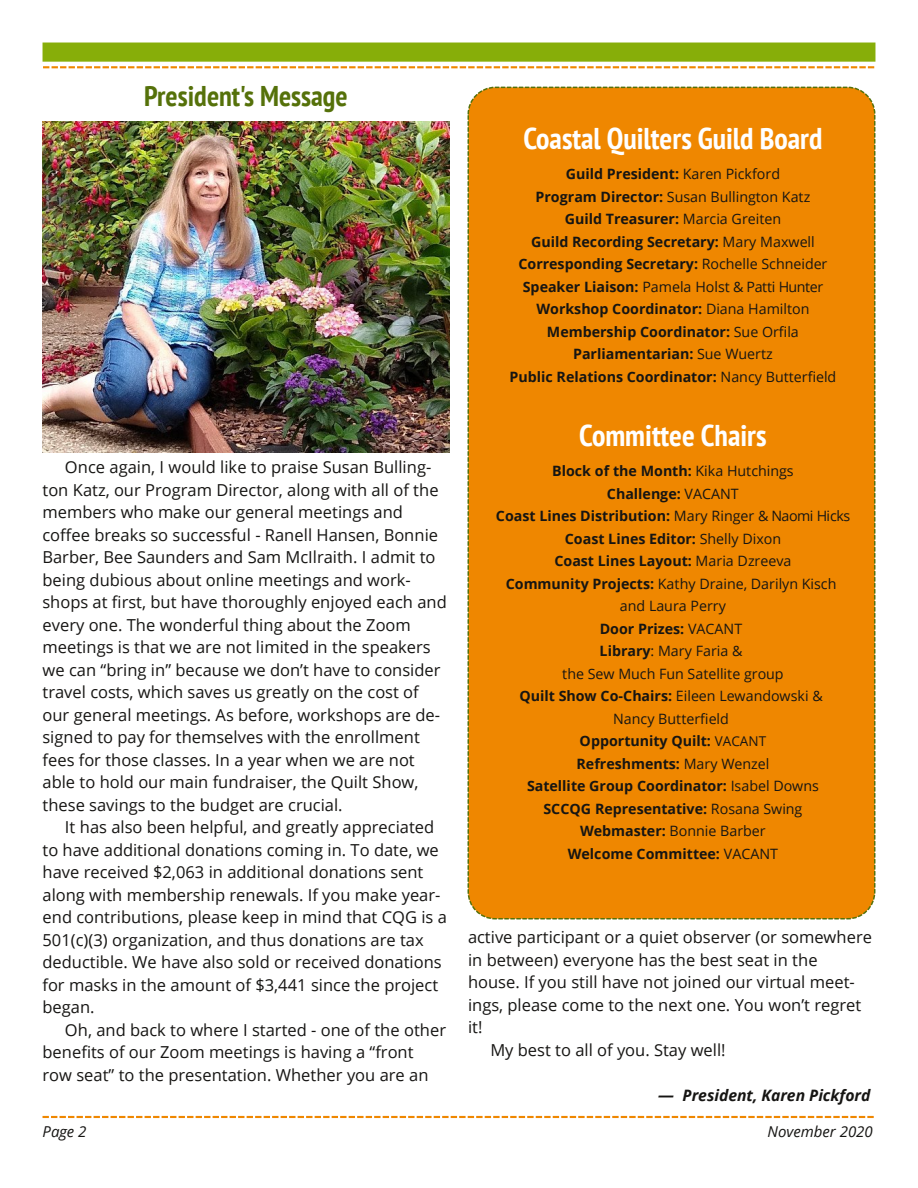
<style>
.page{position:relative;width:918px;height:1188px;background:#fff}
.page>*{position:absolute;margin:0;border:0;box-sizing:border-box;transform-origin:0 0}
.t1{font:700 condensed 30px "PT Sans";color:#fff}
.t2{font:700 condensed 28.5px "PT Sans";color:#55710a}
.t3{font:16.5px/22.5px "Open Sans";color:#161513}
.t4{font:italic 700 15.75px "Open Sans";color:#161513}
.t5{font:italic 15px "Open Sans";color:#161513}
.t6{font:700 14.25px/22.5px "Open Sans";color:#161513;text-align:center}
.s1{font-weight:400}
.s2{font-weight:400;font-size:13.5px}
.s3{font-size:16.5px}
</style>
<div class="page">
<div style="left:43px;top:43px;width:832px;height:18px;background:#87ae09"></div>
<div style="left:43px;top:43px;width:832px;height:19px;border:2px solid #87ae09"></div>
<svg style="left:43px;top:66px;width:831px;height:2px;background:#f4ae54"></svg>
<svg style="left:43px;top:1116px;width:831px;height:2px;background:#f2a43f"></svg>
<div style="left:468px;top:87px;width:407px;height:832px;background:#ef8700;border-radius:27px"></div>
<div style="left:467px;top:87px;width:408px;height:832px;border:2px dashed #55710a;border-radius:27px"></div>
<img style="left:43px;top:121px;width:407px;height:331px">
<h2 class="t2" style="left:144px;top:77px;width:205px">President's Message</h2>
<p class="t3" style="left:43px;top:456px;width:406px;text-indent:22px">Once again, I would like to praise Susan Bulling&shy;ton Katz, our Program Director, along with all of the members who make our general meetings and coffee breaks so successful - Ranell Hansen, Bonnie Barber, Bee Saunders and Sam McIlraith. I admit to being dubious about online meetings and work&shy;shops at first, but have thoroughly enjoyed each and every one. The wonderful thing about the Zoom meetings is that we are not limited in the speakers we can “bring in” because we don’t have to consider travel costs, which saves us greatly on the cost of our general meetings. As before, workshops are de&shy;signed to pay for themselves with the enrollment fees for those classes. In a year when we are not able to hold our main fundraiser, the Quilt Show, these savings to the budget are crucial.</p>
<p class="t3" style="left:43px;top:816px;width:406px;text-indent:22px">It has also been helpful, and greatly appreciated to have additional donations coming in. To date, we have received $2,063 in additional donations sent along with membership renewals. If you make year&shy;end contributions, please keep in mind that CQG is a 501(c)(3) organization, and thus donations are tax deductible. We have also sold or received donations for masks in the amount of $3,441 since the project began.</p>
<p class="t3" style="left:43px;top:1018px;width:405px;text-indent:22px">Oh, and back to where I started - one of the other benefits of our Zoom meetings is having a “front row seat” to the presentation. Whether you are an</p>
<h1 class="t1" style="left:523px;top:119px;width:300px">Coastal Quilters Guild Board</h1>
<p class="t6" style="left:510px;top:163px;width:328px">Guild President: <span class="s1">Karen Pickford<br></span>Program Director: <span class="s1">Susan Bullington Katz<br></span>Guild Treasurer: <span class="s1">Marcia Greiten<br></span>Guild Recording Secretary: <span class="s1">Mary Maxwell </span>Corresponding Secretary: <span class="s1">Rochelle Schneider </span>Speaker Liaison: <span class="s1">Pamela Holst &amp; Patti Hunter </span>Workshop Coordinator: <span class="s1">Diana Hamilton </span>Membership Coordinator: <span class="s1">Sue Orfila </span>Parliamentarian: <span class="s1">Sue Wuertz<br></span>Public Relations Coordinator: <span class="s1">Nancy Butterfield</span></p>
<h1 class="t1" style="left:579px;top:416px;width:189px">Committee Chairs</h1>
<p class="t6" style="left:496px;top:460px;width:356px">Block of the Month: <span class="s1">Kika Hutchings<br></span>Challenge: <span class="s1">VACANT<br></span>Coast Lines Distribution: <span class="s1">Mary Ringer &amp; Naomi Hicks<br></span>Coast Lines Editor: <span class="s1">Shelly Dixon<br></span>Coast Lines Layout: <span class="s1">Maria Dzreeva<br></span>Community Projects: <span class="s1">Kathy Draine, Darilyn Kisch and Laura Perry<br></span>Door Prizes: <span class="s1">VACANT<br></span>Library<span class="s1">: Mary Faria &amp;<br>the Sew Much Fun Satellite group<br></span>Quilt Show Co-Chairs: <span class="s1">Eileen Lewandowski &amp;<br>Nancy Butterfield<br></span>Opportunity Quilt: <span class="s2">VACANT<br></span>Refreshments: <span class="s1">Mary Wenzel<br></span>Satellite Group Coordinator: <span class="s1">Isabel Downs<br></span>SCCQG Representative: <span class="s1">Rosana Swing<br></span>Webmaster: <span class="s1">Bonnie Barber<br></span>Welcome Committee: <span class="s1">VACANT</span></p>
<p class="t3" style="left:468px;top:925px;width:406px">active participant or a quiet observer (or somewhere</p>
<p class="t3" style="left:468px;top:948px;width:351px">in between) everyone has the best seat in the</p>
<p class="t3" style="left:468px;top:970px;width:388px">house. If you still have not joined our virtual meet-</p>
<p class="t3" style="left:468px;top:993px;width:395px">ings, please come to the next one. You won’t regret</p>
<p class="t3" style="left:468px;top:1015px;width:16px">it!</p>
<p class="t3" style="left:490px;top:1038px;width:237px">My best to all of you. Stay well!</p>
<p class="t4" style="left:658px;top:1084px;width:214px"><span class="s3">—</span> President, Karen Pickford</p>
<p class="t5" style="left:43px;top:1121px;width:45px">Page 2</p>
<p class="t5" style="left:768px;top:1121px;width:107px">November 2020</p>
</div>
